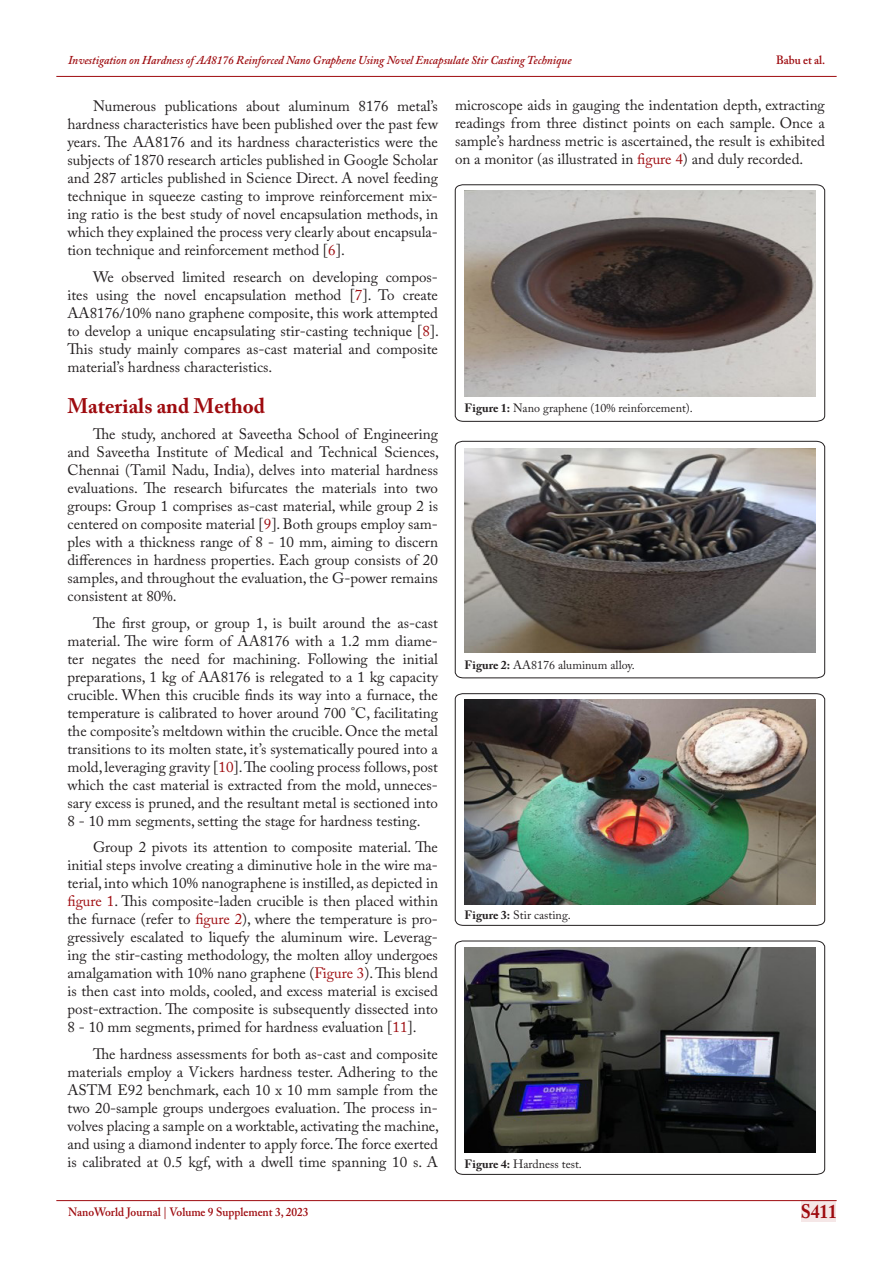
<style>
.page{position:relative;width:893px;height:1263px;background:#fff}
.page>*{position:absolute;margin:0;border:0;box-sizing:border-box;transform-origin:0 0}
.t1{font:700 21px "Adobe Caslon Pro";color:#9e0b0f}
.t2{font:700 19.5px "Adobe Caslon Pro";color:#9e0b0f;scale:.9 1}
.t3{font:15px/18px "Adobe Caslon Pro";color:#231f20;text-align:justify}
.t4{font:12px "Adobe Caslon Pro";color:#231f20}
.t5{font:italic 600 12px "Adobe Caslon Pro";color:#9e0b0f;scale:.95 1}
.t6{font:600 12px "Adobe Caslon Pro";color:#9e0b0f;scale:.95 1}
.s1{color:#9e0b0f}
.s2{font-weight:700}
</style>
<div class="page">
<div style="left:802px;top:1200px;width:34px;height:21px;background:#f5e7e7"></div>
<hr style="left:56px;top:1200px;width:781px;height:1px;background:#9e0b0f">
<hr style="left:56px;top:76px;width:781px;height:1px;background:#9e0b0f">
<svg style="left:455px;top:184px;width:370px;height:238px"></svg>
<img style="left:464px;top:190px;width:352px;height:206px">
<svg style="left:455px;top:693px;width:370px;height:233px"></svg>
<img style="left:464px;top:699px;width:352px;height:205px">
<svg style="left:455px;top:940px;width:370px;height:235px"></svg>
<img style="left:464px;top:948px;width:352px;height:205px">
<svg style="left:455px;top:441px;width:370px;height:237px"></svg>
<img style="left:465px;top:448px;width:350px;height:205px">
<p class="t5" style="left:68px;top:53px;width:532px">Investigation on Hardness of AA8176 Reinforced Nano Graphene Using Novel Encapsulate Stir Casting Technique</p>
<p class="t6" style="left:776px;top:53px;width:53px">Babu et al.</p>
<p class="t3" style="left:455px;top:96px;width:371px">microscope aids in gauging the indentation depth, extracting readings from three distinct points on each sample. Once a sample’s hardness metric is ascertained, the result is exhibited on a monitor (as illustrated in <span class="s1">figure 4</span>) and duly recorded.</p>
<p class="t3" style="left:68px;top:97px;width:372px;text-indent:26px">Numerous publications about aluminum 8176 metal’s hardness characteristics have been published over the past few years. The AA8176 and its hardness characteristics were the subjects of 1870 research articles published in Google Scholar and 287 articles published in Science Direct. A novel feeding technique in squeeze casting to improve reinforcement mix&shy;ing ratio is the best study of novel encapsulation methods, in which they explained the process very clearly about encapsula&shy;tion technique and reinforcement method [<span class="s1">6</span>].</p>
<p class="t3" style="left:68px;top:268px;width:373px;text-indent:26px">We observed limited research on developing compos&shy;ites using the novel encapsulation method [<span class="s1">7</span>]. To create AA8176/10% nano graphene composite, this work attempted to develop a unique encapsulating stir-casting technique [<span class="s1">8</span>].<br>This study mainly compares as-cast material and composite material’s hardness characteristics.</p>
<p class="t1" style="left:68px;top:393px;width:199px">Materials and Method</p>
<p class="t3" style="left:68px;top:425px;width:373px;text-indent:26px">The study, anchored at Saveetha School of Engineering and Saveetha Institute of Medical and Technical Sciences, Chennai (Tamil Nadu, India), delves into material hardness evaluations. The research bifurcates the materials into two groups: Group 1 comprises as-cast material, while group 2 is centered on composite material [<span class="s1">9</span>]. Both groups employ sam&shy;ples with a thickness range of 8 - 10 mm, aiming to discern differences in hardness properties. Each group consists of 20 samples, and throughout the evaluation, the G-power remains consistent at 80%.</p>
<p class="t3" style="left:68px;top:614px;width:372px;text-indent:26px">The first group, or group 1, is built around the as-cast material. The wire form of AA8176 with a 1.2 mm diame&shy;ter negates the need for machining. Following the initial preparations, 1 kg of AA8176 is relegated to a 1 kg capacity crucible. When this crucible finds its way into a furnace, the temperature is calibrated to hover around 700 °C, facilitating the composite’s meltdown within the crucible. Once the metal transitions to its molten state, it’s systematically poured into a mold, leveraging gravity [<span class="s1">10</span>]. The cooling process follows, post which the cast material is extracted from the mold, unneces&shy;sary excess is pruned, and the resultant metal is sectioned into 8 - 10 mm segments, setting the stage for hardness testing.</p>
<p class="t3" style="left:68px;top:838px;width:372px;text-indent:26px">Group 2 pivots its attention to composite material. The initial steps involve creating a diminutive hole in the wire ma&shy;terial, into which 10% nanographene is instilled, as depicted in <span class="s1">figure 1</span>. This composite-laden crucible is then placed within the furnace (refer to <span class="s1">figure 2</span>), where the temperature is pro&shy;gressively escalated to liquefy the aluminum wire. Leverag&shy;ing the stir-casting methodology, the molten alloy undergoes amalgamation with 10% nano graphene (<span class="s1">Figure 3</span>). This blend is then cast into molds, cooled, and excess material is excised post-extraction. The composite is subsequently dissected into 8 - 10 mm segments, primed for hardness evaluation [<span class="s1">11</span>].</p>
<p class="t3" style="left:68px;top:1045px;width:373px;text-indent:26px">The hardness assessments for both as-cast and composite materials employ a Vickers hardness tester. Adhering to the ASTM E92 benchmark, each 10 x 10 mm sample from the two 20-sample groups undergoes evaluation. The process in&shy;volves placing a sample on a worktable, activating the machine, and using a diamond indenter to apply force. The force exerted is calibrated at 0.5 kgf, with a dwell time spanning 10 s. A</p>
<p class="t4" style="left:465px;top:401px;width:230px"><span class="s2">Figure 1:</span> Nano graphene (10% reinforcement).</p>
<p class="t4" style="left:465px;top:658px;width:172px"><span class="s2">Figure 2:</span> AA8176 aluminum alloy.</p>
<p class="t4" style="left:465px;top:908px;width:108px"><span class="s2">Figure 3:</span> Stir casting.</p>
<p class="t4" style="left:465px;top:1157px;width:119px"><span class="s2">Figure 4:</span> Hardness test.</p>
<p class="t6" style="left:68px;top:1204px;width:255px">NanoWorld Journal | Volume 9 Supplement 3, 2023</p>
<h2 class="t2" style="left:801px;top:1200px;width:42px">S411</h2>
</div>
